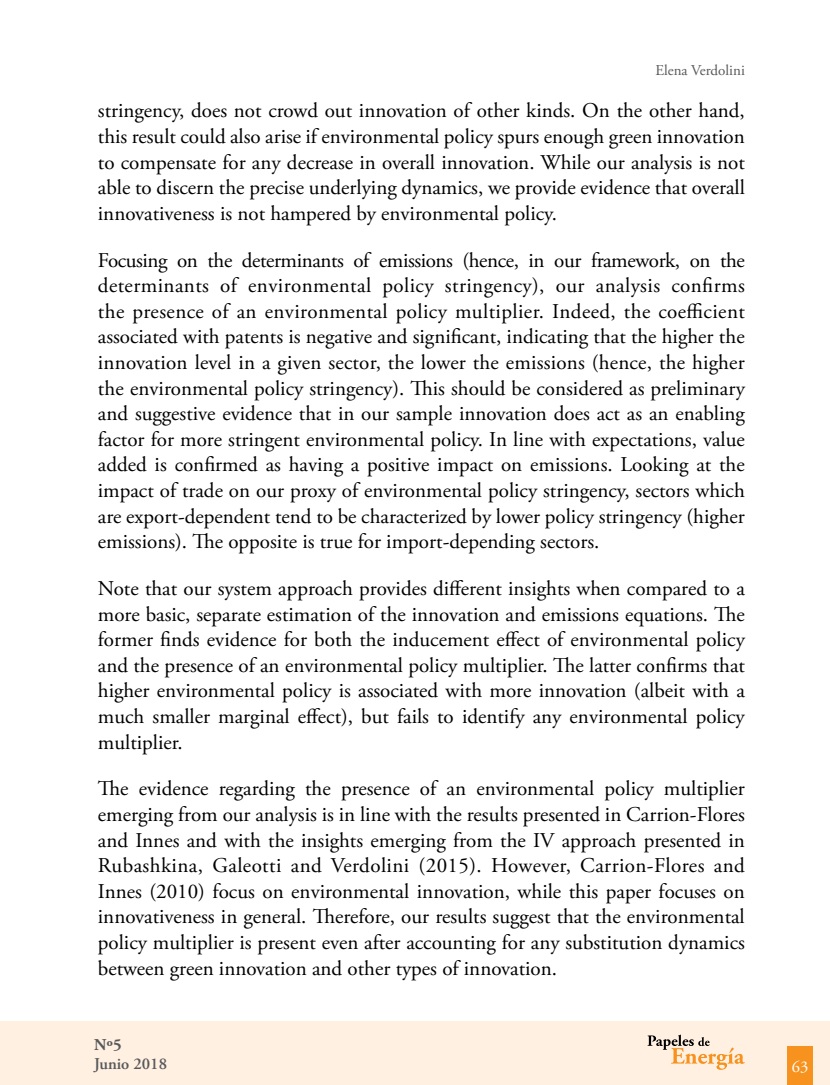
<style>
.page{position:relative;width:830px;height:1085px;background:#fff}
.page>*{position:absolute;margin:0;border:0;box-sizing:border-box;transform-origin:0 0}
.t1{font:21px/25.7px "Adobe Garamond Pro";color:#000;text-align:justify}
.t2{font:600 16.5px "Adobe Garamond Pro";color:#58595b}
.t3{font:700 16.5px "Adobe Garamond Pro";color:#58595b}
.t4{font:16.5px "Adobe Garamond Pro";color:#fff}
.t5{font:15px "Adobe Garamond Pro";color:#58595b}
</style>
<div class="page">
<div style="left:0;top:1020px;width:829px;height:64px;background:#fff0e2"></div>
<svg style="left:647px;top:1034px;width:97px;height:35px"></svg>
<div style="left:787px;top:1046px;width:25px;height:38px;background:#f7921e"></div>
<p class="t5" style="left:655px;top:62px;width:91px">Elena Verdolini</p>
<p class="t1" style="left:98px;top:99px;width:648px">stringency, does not crowd out innovation of other kinds. On the other hand, this result could also arise if environmental policy spurs enough green innovation to compensate for any decrease in overall innovation. While our analysis is not able to discern the precise underlying dynamics, we provide evidence that overall innovativeness is not hampered by environmental policy.</p>
<p class="t1" style="left:98px;top:248px;width:648px">Focusing on the determinants of emissions (hence, in our framework, on the determinants of environmental policy stringency), our analysis confirms the presence of an environmental policy multiplier. Indeed, the coefficient associated with patents is negative and significant, indicating that the higher the innovation level in a given sector, the lower the emissions (hence, the higher the environmental policy stringency). This should be considered as preliminary and suggestive evidence that in our sample innovation does act as an enabling factor for more stringent environmental policy. In line with expectations, value added is confirmed as having a positive impact on emissions. Looking at the impact of trade on our proxy of environmental policy stringency, sectors which are export-dependent tend to be characterized by lower policy stringency (higher emissions). The opposite is true for import-depending sectors.</p>
<p class="t1" style="left:98px;top:576px;width:648px">Note that our system approach provides different insights when compared to a more basic, separate estimation of the innovation and emissions equations. The former finds evidence for both the inducement effect of environmental policy and the presence of an environmental policy multiplier. The latter confirms that higher environmental policy is associated with more innovation (albeit with a much smaller marginal effect), but fails to identify any environmental policy multiplier.</p>
<p class="t1" style="left:98px;top:776px;width:648px">The evidence regarding the presence of an environmental policy multiplier emerging from our analysis is in line with the results presented in Carrion-Flores and Innes and with the insights emerging from the IV approach presented in Rubashkina, Galeotti and Verdolini (2015). However, Carrion-Flores and Innes (2010) focus on environmental innovation, while this paper focuses on innovativeness in general. Therefore, our results suggest that the environmental policy multiplier is present even after accounting for any substitution dynamics between green innovation and other types of innovation.</p>
<p class="t3" style="left:94px;top:1034px;width:29px">Nº5</p>
<p class="t2" style="left:94px;top:1054px;width:74px">Junio 2018</p>
<p class="t4" style="left:791px;top:1056px;width:18px">63</p>
</div>
